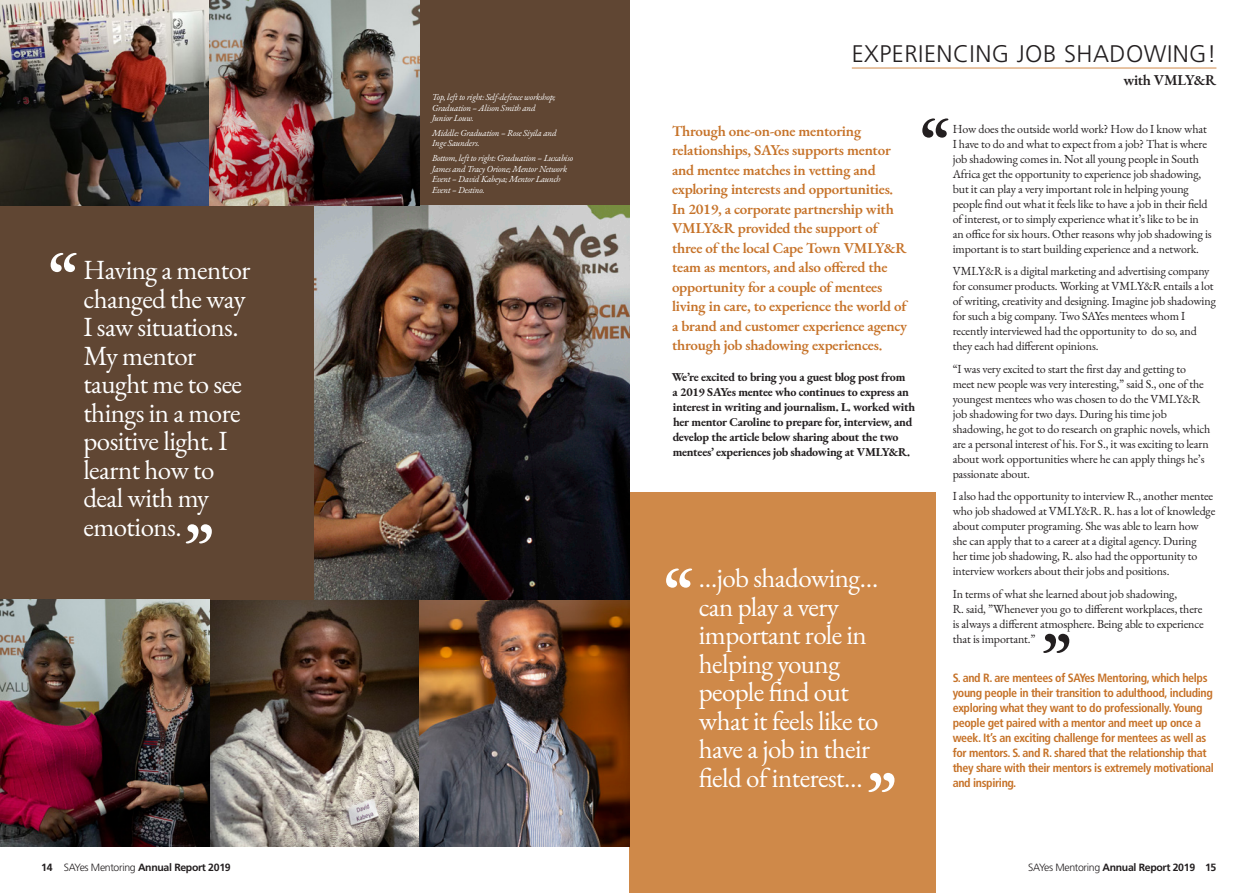
<style>
.page{position:relative;width:1259px;height:893px;background:#fff}
.page>*{position:absolute;margin:0;border:0;box-sizing:border-box;transform-origin:0 0}
.t1{font:600 69px "EB Garamond";color:#fff}
.t2{font:600 69px "EB Garamond";color:#231f20}
.t3{font:27px/28.5px "EB Garamond";letter-spacing:-.02em;color:#fff}
.t4{font:300 24px "Frutiger";letter-spacing:.02em;color:#231f20}
.SubIntro{font:600 15px/19.5px "EB Garamond";letter-spacing:-.015em;color:#c67228}
.Intro{font:600 15px "EB Garamond";letter-spacing:-.02em;color:#231f20}
.t5{font:12px/15px "EB Garamond";letter-spacing:-.01em;color:#231f20}
.t6{font:700 condensed 12px/15px "Frutiger";letter-spacing:-.03em;color:#c67228}
.t7{font:700 12px/15px "EB Garamond";letter-spacing:-.02em;color:#231f20}
.Folios{font:700 10.5px "Frutiger";letter-spacing:-.03em;color:#231f20}
.t8{font:italic 9px/10.5px "EB Garamond";letter-spacing:-.02em;color:#fff}
.s1{font-weight:300}
</style>
<div class="page">
<div style="left:0;top:0;width:629px;height:847px;background:#604633"></div>
<div style="left:629px;top:493px;width:306px;height:400px;background:#cf8949"></div>
<img style="left:315px;top:205px;width:314px;height:395px">
<img style="left:0;top:600px;width:629px;height:247px">
<img style="left:0;top:0;width:419px;height:205px">
<hr style="left:852px;top:68px;width:364px;height:1px;background:#cf8949">
<p class="t1" style="left:48px;top:231px;width:31px">“</p>
<p class="t3" style="left:83px;top:256px;width:169px">Having a mentor changed the way<br>I saw situations.<br>My mentor taught me to see things in a more positive light. I learnt how to deal with my emotions.</p>
<p class="t1" style="left:184px;top:502px;width:31px">”</p>
<p class="t8" style="left:432px;top:92px;width:125px">Top, left to right: Self-defence workshop;<br>Graduation – Alison Smith and<br>Junior Louw.</p>
<p class="t8" style="left:432px;top:128px;width:126px">Middle: Graduation – Rose Siyila and<br>Inge Saunders.</p>
<p class="t8" style="left:432px;top:153px;width:142px">Bottom, left to right: Graduation – Luxabiso James and Tracy Orione; Mentor Network Event – David Kabeya; Mentor Launch Event – Destino.</p>
<p class="t4" style="left:852px;top:40px;width:366px">EXPERIENCING JOB SHADOWING!</p>
<p class="Intro" style="left:1123px;top:69px;width:95px">with VMLY&amp;R</p>
<p class="SubIntro" style="left:672px;top:121px;width:237px">Through one-on-one mentoring relationships, SAYes supports mentor and mentee matches in vetting and exploring interests and opportunities.<br>In 2019, a corporate partnership with VMLY&amp;R provided the support of three of the local Cape Town VMLY&amp;R team as mentors, and also offered the opportunity for a couple of mentees living in care, to experience the world of a brand and customer experience agency through job shadowing experiences.</p>
<p class="t2" style="left:920px;top:96px;width:31px">“</p>
<p class="t5" style="left:952px;top:121px;width:261px">How does the outside world work? How do I know what I have to do and what to expect from a job? That is where job shadowing comes in. Not all young people in South Africa get the opportunity to experience job shadowing, but it can play a very important role in helping young people find out what it feels like to have a job in their field of interest, or to simply experience what it’s like to be in an office for six hours. Other reasons why job shadowing is important is to start building experience and a network.</p>
<p class="t5" style="left:952px;top:264px;width:265px">VMLY&amp;R is a digital marketing and advertising company for consumer products. Working at VMLY&amp;R entails a lot of writing, creativity and designing. Imagine job shadowing for such a big company. Two SAYes mentees whom I recently interviewed had the opportunity to do so, and they each had different opinions.</p>
<p class="t5" style="left:952px;top:361px;width:259px">“I was very excited to start the first day and getting to meet new people was very interesting,” said S., one of the youngest mentees who was chosen to do the VMLY&amp;R job shadowing for two days. During his time job shadowing, he got to do research on graphic novels, which are a personal interest of his. For S., it was exciting to learn about work opportunities where he can apply things he’s passionate about.</p>
<p class="t5" style="left:952px;top:489px;width:264px">I also had the opportunity to interview R., another mentee who job shadowed at VMLY&amp;R. R. has a lot of knowledge about computer programing. She was able to learn how she can apply that to a career at a digital agency. During<br>her time job shadowing, R. also had the opportunity to interview workers about their jobs and positions.</p>
<p class="t5" style="left:952px;top:586px;width:252px">In terms of what she learned about job shadowing,<br>R. said, ”Whenever you go to different workplaces, there is always a different atmosphere. Being able to experience that is important.”</p>
<p class="t7" style="left:671px;top:369px;width:245px">We’re excited to bring you a guest blog post from<br>a 2019 SAYes mentee who continues to express an interest in writing and journalism. L. worked with her mentor Caroline to prepare for, interview, and develop the article below sharing about the two mentees’ experiences job shadowing at VMLY&amp;R.</p>
<p class="t3" style="left:699px;top:564px;width:181px">…job shadowing… can play a very important role in helping young people find out what it feels like to have a job in their field of interest…</p>
<p class="t1" style="left:664px;top:546px;width:31px">“</p>
<p class="t2" style="left:1041px;top:611px;width:31px">”</p>
<p class="t6" style="left:952px;top:670px;width:263px">S. and R. are mentees of SAYes Mentoring, which helps young people in their transition to adulthood, including exploring what they want to do professionally. Young people get paired with a mentor and meet up once a week. It’s an exciting challenge for mentees as well as for mentors. S. and R. shared that the relationship that they share with their mentors is extremely motivational and inspiring.</p>
<p class="t1" style="left:866px;top:750px;width:31px">”</p>
<p class="Folios" style="left:41px;top:861px;width:13px">14</p>
<p class="Folios" style="left:64px;top:861px;width:168px"><span class="s1">SAYes Mentoring</span> Annual Report 2019</p>
<p class="Folios" style="left:1028px;top:861px;width:168px"><span class="s1">SAYes Mentoring</span> Annual Report 2019</p>
<p class="Folios" style="left:1205px;top:861px;width:13px">15</p>
</div>
